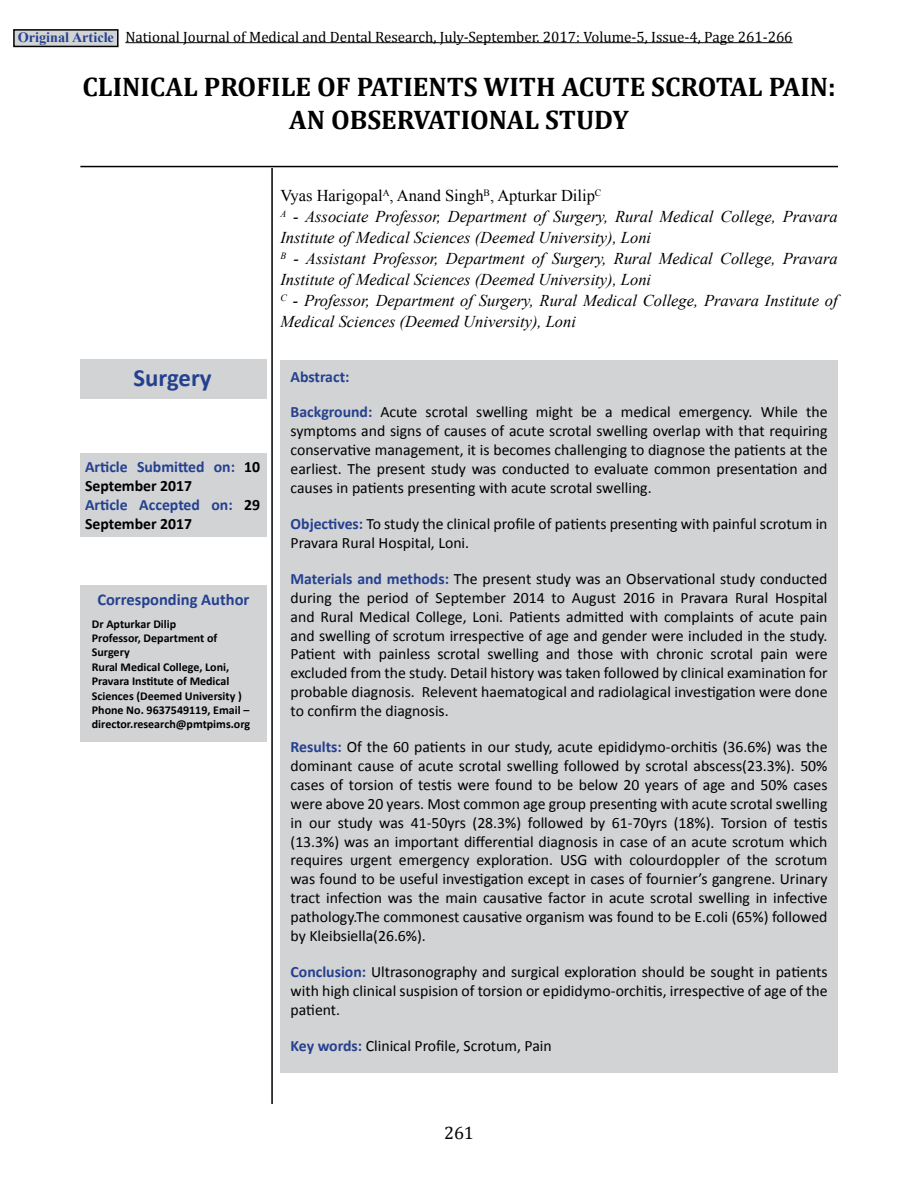
<style>
.page{position:relative;width:918px;height:1188px;background:#fff}
.page>*{position:absolute;margin:0;border:0;box-sizing:border-box;transform-origin:0 0}
.t1{font:700 27px/32.4px "Cambria";color:#000;text-align:center}
.t2{font:700 24.75px "Calibri";color:#25408f}
.t3{font:18px "Cambria";color:#000}
.t4{font:italic 16.5px/21px "Times New Roman";color:#000}
.t5{font:700 16.5px "Calibri";color:#25408f}
.t6{font:15.75px/18.9px "Calibri";color:#000;text-align:justify}
.t7{font:700 15.75px/18.9px "Calibri";color:#25408f}
.t8{font:15px "Cambria";color:#000}
.t9{font:700 14.25px "Times New Roman";color:#25408f}
.t10{font:700 12px/14.4px "Calibri";color:#000}
.s1{color:#000}
.s2{font-style:normal}
.s3{font-weight:700;color:#25408f}
</style>
<div class="page">
<hr style="left:125px;top:42px;width:668px;height:1px;background:#000">
<div style="left:280px;top:360px;width:558px;height:712px;background:#d1d3d4"></div>
<div style="left:80px;top:360px;width:186px;height:39px;background:#d1d3d4"></div>
<div style="left:80px;top:585px;width:186px;height:157px;background:#d1d3d4"></div>
<hr style="left:271px;top:168px;width:2px;height:936px;background:#000">
<hr style="left:80px;top:166px;width:758px;height:1px;background:#000">
<div style="left:14px;top:30px;width:104px;height:16px;background:#d1d3d4"></div>
<div style="left:13px;top:29px;width:106px;height:18px;border:2px solid #000"></div>
<div style="left:80px;top:453px;width:186px;height:84px;background:#d1d3d4"></div>
<p class="t8" style="left:125px;top:28px;width:669px">National Journal of Medical and Dental Research, July-September. 2017: Volume-5, Issue-4, Page 261-266</p>
<h1 class="t1" style="left:82px;top:70px;width:755px">CLINICAL PROFILE OF PATIENTS WITH ACUTE SCROTAL PAIN:<br>AN OBSERVATIONAL STUDY</h1>
<p class="t9" style="left:18px;top:28px;width:98px">Original Article</p>
<h2 class="t2" style="left:134px;top:362px;width:80px">Surgery</h2>
<p class="t7" style="left:85px;top:458px;width:177px">Article Submitted on: <span class="s1">10<br>September 2017<br></span>Article Accepted on: <span class="s1">29<br>September 2017</span></p>
<p class="t5" style="left:97px;top:589px;width:154px">Corresponding Author</p>
<p class="t10" style="left:92px;top:616px;width:160px">Dr Apturkar Dilip<br>Professor, Department of<br>Surgery<br>Rural Medical College, Loni,<br>Pravara Institute of Medical<br>Sciences (Deemed University )<br>Phone No. 9637549119, Email – director.research@pmtpims.org</p>
<p class="t4" style="left:280px;top:185px;width:559px"><span class="s2">Vyas Harigopal</span><sup>A</sup><span class="s2">, Anand Singh</span><sup>B</sup><span class="s2">, Apturkar Dilip</span><sup>C<br></sup><sup>A</sup> - Associate Professor, Department of Surgery, Rural Medical College, Pravara Institute of Medical Sciences (Deemed University), Loni<br><sup>B</sup> - Assistant Professor, Department of Surgery, Rural Medical College, Pravara Institute of Medical Sciences (Deemed University), Loni<br><sup>C</sup> - Professor, Department of Surgery, Rural Medical College, Pravara Institute of Medical Sciences (Deemed University), Loni</p>
<p class="t7" style="left:291px;top:367px;width:60px">Abstract:</p>
<p class="t6" style="left:291px;top:403px;width:539px"><span class="s3">Background:</span> Acute scrotal swelling might be a medical emergency. While the symptoms and signs of causes of acute scrotal swelling overlap with that requiring conservative management, it is becomes challenging to diagnose the patients at the earliest. The present study was conducted to evaluate common presentation and causes in patients presenting with acute scrotal swelling.</p>
<p class="t6" style="left:291px;top:514px;width:538px"><span class="s3">Objectives:</span> To study the clinical profile of patients presenting with painful scrotum in<br>Pravara Rural Hospital, Loni.</p>
<p class="t6" style="left:291px;top:569px;width:539px"><span class="s3">Materials and methods:</span> The present study was an Observational study conducted during the period of September 2014 to August 2016 in Pravara Rural Hospital and Rural Medical College, Loni. Patients admitted with complaints of acute pain and swelling of scrotum irrespective of age and gender were included in the study.<br>Patient with painless scrotal swelling and those with chronic scrotal pain were excluded from the study. Detail history was taken followed by clinical examination for probable diagnosis. Relevent haematogical and radiolagical investigation were done to confirm the diagnosis.</p>
<p class="t6" style="left:291px;top:737px;width:539px"><span class="s3">Results:</span> Of the 60 patients in our study, acute epididymo-orchitis (36.6%) was the dominant cause of acute scrotal swelling followed by scrotal abscess(23.3%). 50% cases of torsion of testis were found to be below 20 years of age and 50% cases were above 20 years. Most common age group presenting with acute scrotal swelling in our study was 41-50yrs (28.3%) followed by 61-70yrs (18%). Torsion of testis (13.3%) was an important differential diagnosis in case of an acute scrotum which requires urgent emergency exploration. USG with colourdoppler of the scrotum was found to be useful investigation except in cases of fournier’s gangrene. Urinary tract infection was the main causative factor in acute scrotal swelling in infective pathology.The commonest causative organism was found to be E.coli (65%) followed by Kleibsiella(26.6%).</p>
<p class="t6" style="left:291px;top:962px;width:539px"><span class="s3">Conclusion:</span> Ultrasonography and surgical exploration should be sought in patients with high clinical suspision of torsion or epididymo-orchitis, irrespective of age of the patient.</p>
<p class="t6" style="left:291px;top:1036px;width:263px"><span class="s3">Key words:</span> Clinical Profile, Scrotum, Pain</p>
<p class="t3" style="left:444px;top:1122px;width:31px">261</p>
</div>
